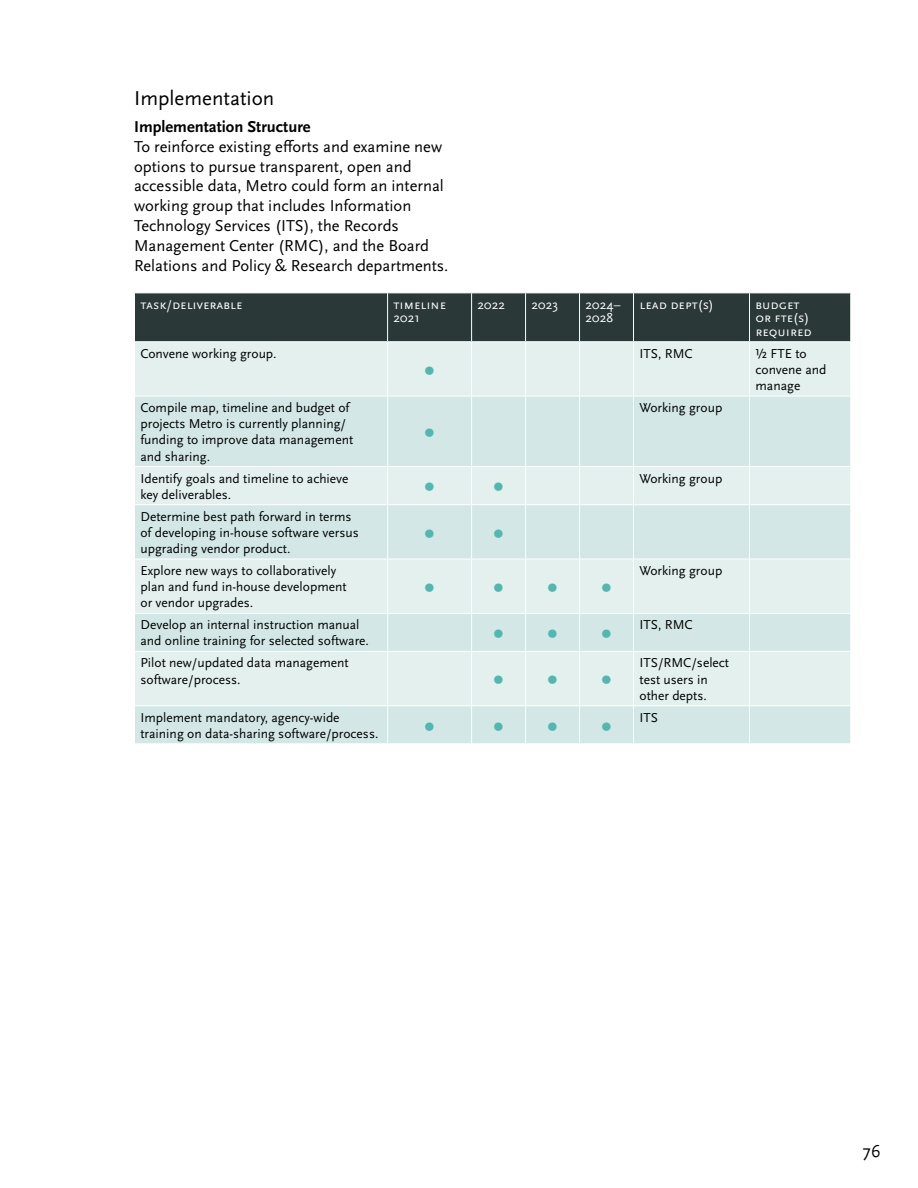
<style>
.page{position:relative;width:918px;height:1188px;background:#fff}
.page>*{position:absolute;margin:0;border:0;box-sizing:border-box;transform-origin:0 0}
.t1{font:36px "Scala Sans Pro";color:#51b8af}
.t2{font:21px "Scala Sans Pro";color:#000}
.t3{font:18px "Scala Sans Pro";color:#000}
.t4{font:16.5px/19.8px "Scala Sans Pro";color:#000}
.t5{font:700 16.5px "Scala Sans Pro";color:#000}
.t6{font:13.5px/16.2px "Scala Sans Pro";color:#000}
.t7{font:13.5px/13.5px "Scala Sans Pro";color:#fff}
</style>
<div class="page">
<div style="left:135px;top:293px;width:715px;height:48px;background:#2a3837"></div>
<div style="left:135px;top:342px;width:715px;height:54px;background:#e3f0ee"></div>
<svg style="left:135px;top:397px;width:715px;height:346px;background:#d9ebe9"></svg>
<hr style="left:387px;top:293px;width:1px;height:48px;background:#fff">
<hr style="left:471px;top:293px;width:1px;height:48px;background:#fff">
<hr style="left:525px;top:293px;width:1px;height:48px;background:#fff">
<hr style="left:579px;top:293px;width:1px;height:48px;background:#fff">
<hr style="left:633px;top:293px;width:1px;height:48px;background:#fff">
<hr style="left:749px;top:293px;width:1px;height:48px;background:#fff">
<hr style="left:387px;top:342px;width:1px;height:54px;background:#fff">
<hr style="left:471px;top:342px;width:1px;height:54px;background:#fff">
<hr style="left:525px;top:342px;width:1px;height:54px;background:#fff">
<hr style="left:579px;top:342px;width:1px;height:54px;background:#fff">
<hr style="left:633px;top:342px;width:1px;height:54px;background:#fff">
<hr style="left:749px;top:342px;width:1px;height:54px;background:#fff">
<hr style="left:387px;top:396px;width:1px;height:70px;background:#fff">
<hr style="left:471px;top:396px;width:1px;height:70px;background:#fff">
<hr style="left:525px;top:396px;width:1px;height:70px;background:#fff">
<hr style="left:579px;top:396px;width:1px;height:70px;background:#fff">
<hr style="left:633px;top:396px;width:1px;height:70px;background:#fff">
<hr style="left:749px;top:396px;width:1px;height:70px;background:#fff">
<hr style="left:134px;top:466px;width:254px;height:1px;background:#fff">
<hr style="left:388px;top:466px;width:84px;height:1px;background:#fff">
<hr style="left:387px;top:467px;width:1px;height:37px;background:#fff">
<hr style="left:472px;top:466px;width:54px;height:1px;background:#fff">
<hr style="left:471px;top:467px;width:1px;height:37px;background:#fff">
<hr style="left:526px;top:466px;width:54px;height:1px;background:#fff">
<hr style="left:525px;top:467px;width:1px;height:37px;background:#fff">
<hr style="left:580px;top:466px;width:54px;height:1px;background:#fff">
<hr style="left:579px;top:467px;width:1px;height:37px;background:#fff">
<hr style="left:634px;top:466px;width:116px;height:1px;background:#fff">
<hr style="left:633px;top:467px;width:1px;height:37px;background:#fff">
<hr style="left:750px;top:466px;width:101px;height:1px;background:#fff">
<hr style="left:749px;top:467px;width:1px;height:37px;background:#fff">
<hr style="left:134px;top:504px;width:254px;height:1px;background:#fff">
<hr style="left:388px;top:504px;width:84px;height:1px;background:#fff">
<hr style="left:387px;top:505px;width:1px;height:54px;background:#fff">
<hr style="left:472px;top:504px;width:54px;height:1px;background:#fff">
<hr style="left:471px;top:505px;width:1px;height:54px;background:#fff">
<hr style="left:526px;top:504px;width:54px;height:1px;background:#fff">
<hr style="left:525px;top:505px;width:1px;height:54px;background:#fff">
<hr style="left:580px;top:504px;width:54px;height:1px;background:#fff">
<hr style="left:579px;top:505px;width:1px;height:54px;background:#fff">
<hr style="left:634px;top:504px;width:116px;height:1px;background:#fff">
<hr style="left:633px;top:505px;width:1px;height:54px;background:#fff">
<hr style="left:750px;top:504px;width:101px;height:1px;background:#fff">
<hr style="left:749px;top:505px;width:1px;height:54px;background:#fff">
<hr style="left:134px;top:559px;width:254px;height:1px;background:#fff">
<hr style="left:388px;top:559px;width:84px;height:1px;background:#fff">
<hr style="left:387px;top:559px;width:1px;height:54px;background:#fff">
<hr style="left:472px;top:559px;width:54px;height:1px;background:#fff">
<hr style="left:471px;top:559px;width:1px;height:54px;background:#fff">
<hr style="left:526px;top:559px;width:54px;height:1px;background:#fff">
<hr style="left:525px;top:559px;width:1px;height:54px;background:#fff">
<hr style="left:580px;top:559px;width:54px;height:1px;background:#fff">
<hr style="left:579px;top:559px;width:1px;height:54px;background:#fff">
<hr style="left:634px;top:559px;width:116px;height:1px;background:#fff">
<hr style="left:633px;top:559px;width:1px;height:54px;background:#fff">
<hr style="left:750px;top:559px;width:101px;height:1px;background:#fff">
<hr style="left:749px;top:559px;width:1px;height:54px;background:#fff">
<hr style="left:134px;top:613px;width:254px;height:1px;background:#fff">
<hr style="left:388px;top:613px;width:84px;height:1px;background:#fff">
<hr style="left:387px;top:614px;width:1px;height:37px;background:#fff">
<hr style="left:472px;top:613px;width:54px;height:1px;background:#fff">
<hr style="left:471px;top:614px;width:1px;height:37px;background:#fff">
<hr style="left:526px;top:613px;width:54px;height:1px;background:#fff">
<hr style="left:525px;top:614px;width:1px;height:37px;background:#fff">
<hr style="left:580px;top:613px;width:54px;height:1px;background:#fff">
<hr style="left:579px;top:614px;width:1px;height:37px;background:#fff">
<hr style="left:634px;top:613px;width:116px;height:1px;background:#fff">
<hr style="left:633px;top:614px;width:1px;height:37px;background:#fff">
<hr style="left:750px;top:613px;width:101px;height:1px;background:#fff">
<hr style="left:749px;top:614px;width:1px;height:37px;background:#fff">
<hr style="left:134px;top:651px;width:254px;height:1px;background:#fff">
<hr style="left:388px;top:651px;width:84px;height:1px;background:#fff">
<hr style="left:387px;top:652px;width:1px;height:53px;background:#fff">
<hr style="left:472px;top:651px;width:54px;height:1px;background:#fff">
<hr style="left:471px;top:652px;width:1px;height:53px;background:#fff">
<hr style="left:526px;top:651px;width:54px;height:1px;background:#fff">
<hr style="left:525px;top:652px;width:1px;height:53px;background:#fff">
<hr style="left:580px;top:651px;width:54px;height:1px;background:#fff">
<hr style="left:579px;top:652px;width:1px;height:53px;background:#fff">
<hr style="left:634px;top:651px;width:116px;height:1px;background:#fff">
<hr style="left:633px;top:652px;width:1px;height:53px;background:#fff">
<hr style="left:750px;top:651px;width:101px;height:1px;background:#fff">
<hr style="left:749px;top:652px;width:1px;height:53px;background:#fff">
<hr style="left:134px;top:705px;width:254px;height:1px;background:#fff">
<hr style="left:388px;top:705px;width:84px;height:1px;background:#fff">
<hr style="left:387px;top:706px;width:1px;height:37px;background:#fff">
<hr style="left:472px;top:705px;width:54px;height:1px;background:#fff">
<hr style="left:471px;top:706px;width:1px;height:37px;background:#fff">
<hr style="left:526px;top:705px;width:54px;height:1px;background:#fff">
<hr style="left:525px;top:706px;width:1px;height:37px;background:#fff">
<hr style="left:580px;top:705px;width:54px;height:1px;background:#fff">
<hr style="left:579px;top:706px;width:1px;height:37px;background:#fff">
<hr style="left:634px;top:705px;width:116px;height:1px;background:#fff">
<hr style="left:633px;top:706px;width:1px;height:37px;background:#fff">
<hr style="left:750px;top:705px;width:101px;height:1px;background:#fff">
<hr style="left:749px;top:706px;width:1px;height:37px;background:#fff">
<h2 class="t2" style="left:134px;top:87px;width:142px">Implementation</h2>
<p class="t5" style="left:134px;top:117px;width:178px">Implementation Structure</p>
<p class="t4" style="left:134px;top:137px;width:316px">To reinforce existing efforts and examine new options to pursue transparent, open and accessible data, Metro could form an internal working group that includes Information Technology Services (ITS), the Records Management Center (RMC), and the Board Relations and Policy &amp; Research departments.</p>
<p class="t7" style="left:140px;top:298px;width:104px">Task/D eliverable</p>
<p class="t7" style="left:394px;top:298px;width:54px">Timeline<br>2021</p>
<p class="t7" style="left:478px;top:298px;width:29px">2022</p>
<p class="t7" style="left:532px;top:298px;width:28px">2023</p>
<p class="t7" style="left:586px;top:298px;width:36px">2024–<br>2028</p>
<p class="t7" style="left:640px;top:298px;width:76px">Lead D ept(s)</p>
<p class="t7" style="left:756px;top:298px;width:58px">Budget or FTE (s) required</p>
<p class="t6" style="left:140px;top:345px;width:138px">Convene working group.</p>
<h1 class="t1" style="left:423px;top:346px;width:14px">•</h1>
<p class="t6" style="left:640px;top:345px;width:55px">ITS, RMC</p>
<p class="t6" style="left:756px;top:345px;width:72px">½ FTE to convene and manage</p>
<p class="t6" style="left:140px;top:400px;width:214px">Compile map, timeline and budget of projects Metro is currently planning/ funding to improve data management and sharing.</p>
<h1 class="t1" style="left:423px;top:409px;width:14px">•</h1>
<p class="t6" style="left:140px;top:470px;width:210px">Identify goals and timeline to achieve key deliverables.</p>
<h1 class="t1" style="left:423px;top:463px;width:83px">• •</h1>
<p class="t6" style="left:140px;top:508px;width:220px">Determine best path forward in terms of developing in-house software versus upgrading vendor product.</p>
<p class="t6" style="left:140px;top:562px;width:208px">Explore new ways to collaboratively plan and fund in-house development or vendor upgrades.</p>
<h1 class="t1" style="left:423px;top:509px;width:83px">• •</h1>
<h1 class="t1" style="left:423px;top:564px;width:191px">• •••</h1>
<p class="t6" style="left:140px;top:617px;width:230px">Develop an internal instruction manual and online training for selected software.</p>
<h1 class="t1" style="left:492px;top:610px;width:122px">•••</h1>
<p class="t6" style="left:140px;top:655px;width:210px">Pilot new/updated data management software/process.</p>
<h1 class="t1" style="left:492px;top:656px;width:122px">•••</h1>
<p class="t6" style="left:140px;top:709px;width:239px">Implement mandatory, agency-wide training on data-sharing software/process.</p>
<h1 class="t1" style="left:423px;top:702px;width:191px">• •••</h1>
<p class="t6" style="left:640px;top:400px;width:84px">Working group</p>
<p class="t6" style="left:640px;top:470px;width:84px">Working group</p>
<p class="t6" style="left:640px;top:562px;width:84px">Working group</p>
<p class="t6" style="left:640px;top:617px;width:55px">ITS, RMC</p>
<p class="t6" style="left:640px;top:655px;width:91px">ITS/RMC/select test users in other depts.</p>
<p class="t6" style="left:640px;top:709px;width:20px">ITS</p>
<h3 class="t3" style="left:862px;top:1140px;width:20px">76</h3>
</div>
